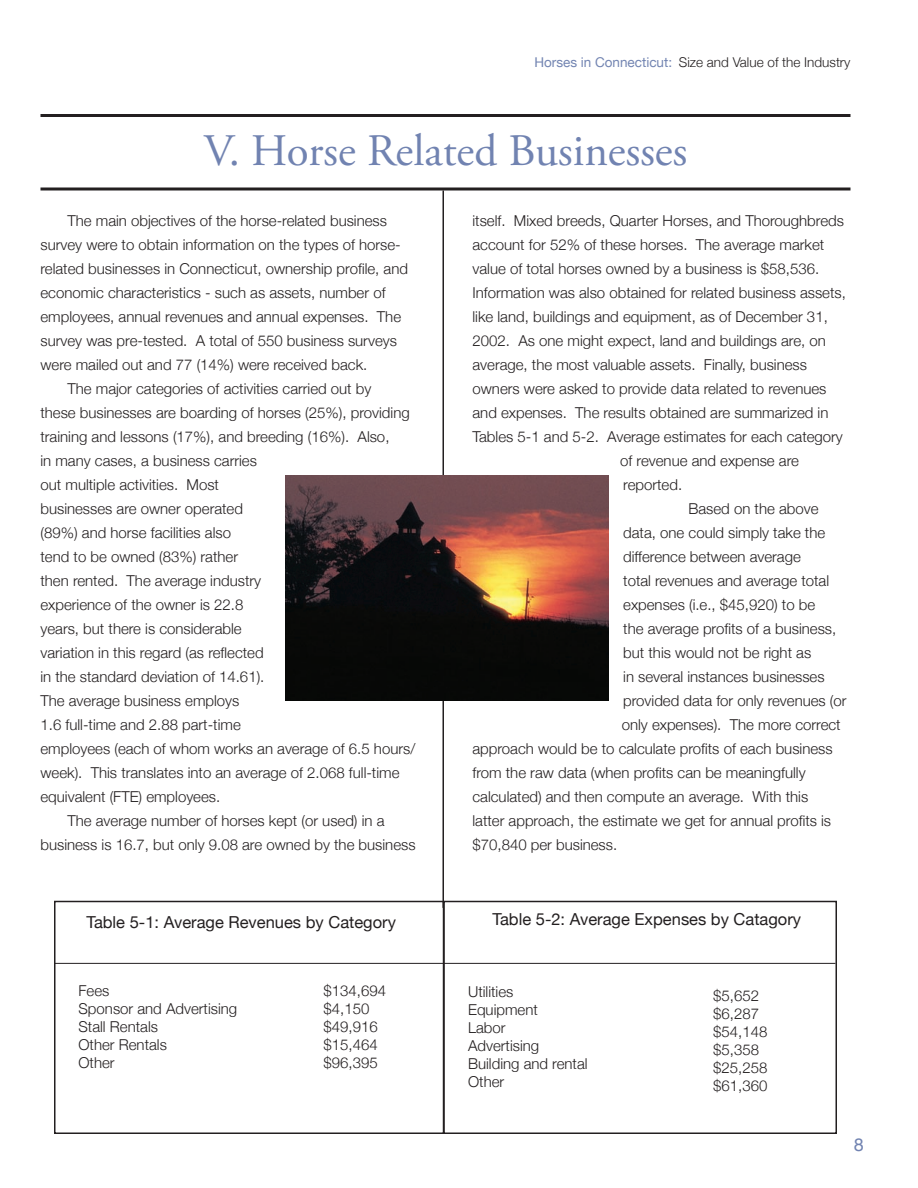
<style>
.page{position:relative;width:918px;height:1188px;background:#fff}
.page>*{position:absolute;margin:0;border:0;box-sizing:border-box;transform-origin:0 0}
.t1{font:45px "Adobe Garamond Pro";color:#7183b1}
.t2{font:18px "Helvetica Neue";color:#7183b1}
.t3{font:16.5px "Helvetica Neue";color:#231f20}
.t4{font:300 15px/18px "Helvetica Neue";color:#231f20}
.t5{font:300 13.5px "Helvetica Neue";color:#231f20}
.s1{font-weight:400;color:#7385b2}
</style>
<div class="page">
<div style="left:443px;top:901px;width:394px;height:233px;border:2px solid #231f20"></div>
<div style="left:54px;top:901px;width:390px;height:233px;border:2px solid #231f20"></div>
<hr style="left:40px;top:114px;width:810px;height:3px;background:#231f20">
<hr style="left:40px;top:188px;width:810px;height:2px;background:#231f20">
<hr style="left:55px;top:963px;width:781px;height:1px;background:#231f20">
<hr style="left:442px;top:190px;width:2px;height:718px;background:#231f20">
<img style="left:285px;top:476px;width:324px;height:224px">
<p class="t5" style="left:534px;top:54px;width:318px"><span class="s1">Horses in Connecticut:</span> Size and Value of the Industry</p>
<h1 class="t1" style="left:204px;top:123px;width:485px">V. Horse Related Businesses</h1>
<p class="t4" style="left:68px;top:211px;width:321px">The main objectives of the horse-related business</p>
<p class="t4" style="left:40px;top:235px;width:362px">survey were to obtain information on the types of horse-</p>
<p class="t4" style="left:40px;top:259px;width:369px">related businesses in Connecticut, ownership profile, and</p>
<p class="t4" style="left:40px;top:283px;width:347px">economic characteristics - such as assets, number of</p>
<p class="t4" style="left:40px;top:307px;width:362px">employees, annual revenues and annual expenses. The</p>
<p class="t4" style="left:40px;top:331px;width:358px">survey was pre-tested. A total of 550 business surveys</p>
<p class="t4" style="left:40px;top:355px;width:328px">were mailed out and 77 (14%) were received back.</p>
<p class="t4" style="left:68px;top:379px;width:305px">The major categories of activities carried out by</p>
<p class="t4" style="left:40px;top:403px;width:371px">these businesses are boarding of horses (25%), providing</p>
<p class="t4" style="left:40px;top:427px;width:351px">training and lessons (17%), and breeding (16%). Also,</p>
<p class="t4" style="left:40px;top:451px;width:218px">in many cases, a business carries</p>
<p class="t4" style="left:40px;top:475px;width:180px">out multiple activities. Most</p>
<p class="t4" style="left:40px;top:499px;width:204px">businesses are owner operated</p>
<p class="t4" style="left:40px;top:523px;width:192px">(89%) and horse facilities also</p>
<p class="t4" style="left:40px;top:547px;width:199px">tend to be owned (83%) rather</p>
<p class="t4" style="left:40px;top:571px;width:222px">then rented. The average industry</p>
<p class="t4" style="left:40px;top:595px;width:204px">experience of the owner is 22.8</p>
<p class="t4" style="left:40px;top:619px;width:203px">years, but there is considerable</p>
<p class="t4" style="left:40px;top:643px;width:225px">variation in this regard (as reflected</p>
<p class="t4" style="left:40px;top:667px;width:225px">in the standard deviation of 14.61).</p>
<p class="t4" style="left:40px;top:691px;width:200px">The average business employs</p>
<p class="t4" style="left:40px;top:715px;width:202px">1.6 full-time and 2.88 part-time</p>
<p class="t4" style="left:40px;top:739px;width:376px">employees (each of whom works an average of 6.5 hours/</p>
<p class="t4" style="left:40px;top:763px;width:360px">week). This translates into an average of 2.068 full-time</p>
<p class="t4" style="left:40px;top:787px;width:181px">equivalent (FTE) employees.</p>
<p class="t4" style="left:68px;top:811px;width:319px">The average number of horses kept (or used) in a</p>
<p class="t4" style="left:40px;top:835px;width:377px">business is 16.7, but only 9.08 are owned by the business</p>
<p class="t3" style="left:86px;top:912px;width:311px">Table 5-1: Average Revenues by Category</p>
<p class="t4" style="left:79px;top:982px;width:160px">Fees<br>Sponsor and Advertising<br>Stall Rentals<br>Other Rentals<br>Other</p>
<p class="t4" style="left:324px;top:982px;width:64px">$134,694 $4,150 $49,916 $15,464 $96,395</p>
<p class="t4" style="left:472px;top:211px;width:373px">itself. Mixed breeds, Quarter Horses, and Thoroughbreds</p>
<p class="t4" style="left:472px;top:235px;width:353px">account for 52% of these horses. The average market</p>
<p class="t4" style="left:472px;top:259px;width:348px">value of total horses owned by a business is $58,536.</p>
<p class="t4" style="left:472px;top:283px;width:375px">Information was also obtained for related business assets,</p>
<p class="t4" style="left:472px;top:307px;width:357px">like land, buildings and equipment, as of December 31,</p>
<p class="t4" style="left:472px;top:331px;width:355px">2002. As one might expect, land and buildings are, on</p>
<p class="t4" style="left:472px;top:355px;width:336px">average, the most valuable assets. Finally, business</p>
<p class="t4" style="left:472px;top:379px;width:356px">owners were asked to provide data related to revenues</p>
<p class="t4" style="left:472px;top:403px;width:357px">and expenses. The results obtained are summarized in</p>
<p class="t4" style="left:472px;top:427px;width:372px">Tables 5-1 and 5-2. Average estimates for each category</p>
<p class="t4" style="left:620px;top:451px;width:180px">of revenue and expense are</p>
<p class="t4" style="left:623px;top:475px;width:60px">reported.</p>
<p class="t4" style="left:688px;top:499px;width:132px">Based on the above</p>
<p class="t4" style="left:623px;top:523px;width:203px">data, one could simply take the</p>
<p class="t4" style="left:623px;top:547px;width:179px">difference between average</p>
<p class="t4" style="left:623px;top:571px;width:207px">total revenues and average total</p>
<p class="t4" style="left:623px;top:595px;width:194px">expenses (i.e., $45,920) to be</p>
<p class="t4" style="left:623px;top:619px;width:215px">the average profits of a business,</p>
<p class="t4" style="left:623px;top:643px;width:190px">but this would not be right as</p>
<p class="t4" style="left:623px;top:667px;width:203px">in several instances businesses</p>
<p class="t4" style="left:623px;top:691px;width:225px">provided data for only revenues (or</p>
<p class="t4" style="left:622px;top:715px;width:220px">only expenses). The more correct</p>
<p class="t4" style="left:472px;top:739px;width:362px">approach would be to calculate profits of each business</p>
<p class="t4" style="left:472px;top:763px;width:335px">from the raw data (when profits can be meaningfully</p>
<p class="t4" style="left:472px;top:787px;width:337px">calculated) and then compute an average. With this</p>
<p class="t4" style="left:472px;top:811px;width:360px">latter approach, the estimate we get for annual profits is</p>
<p class="t4" style="left:472px;top:835px;width:146px">$70,840 per business.</p>
<p class="t3" style="left:492px;top:909px;width:310px">Table 5-2: Average Expenses by Catagory</p>
<p class="t4" style="left:468px;top:983px;width:121px">Utilities<br>Equipment<br>Labor<br>Advertising<br>Building and rental<br>Other</p>
<p class="t4" style="left:713px;top:986px;width:56px">$5,652 $6,287 $54,148 $5,358 $25,258 $61,360</p>
<p class="t2" style="left:854px;top:1134px;width:12px">8</p>
</div>
